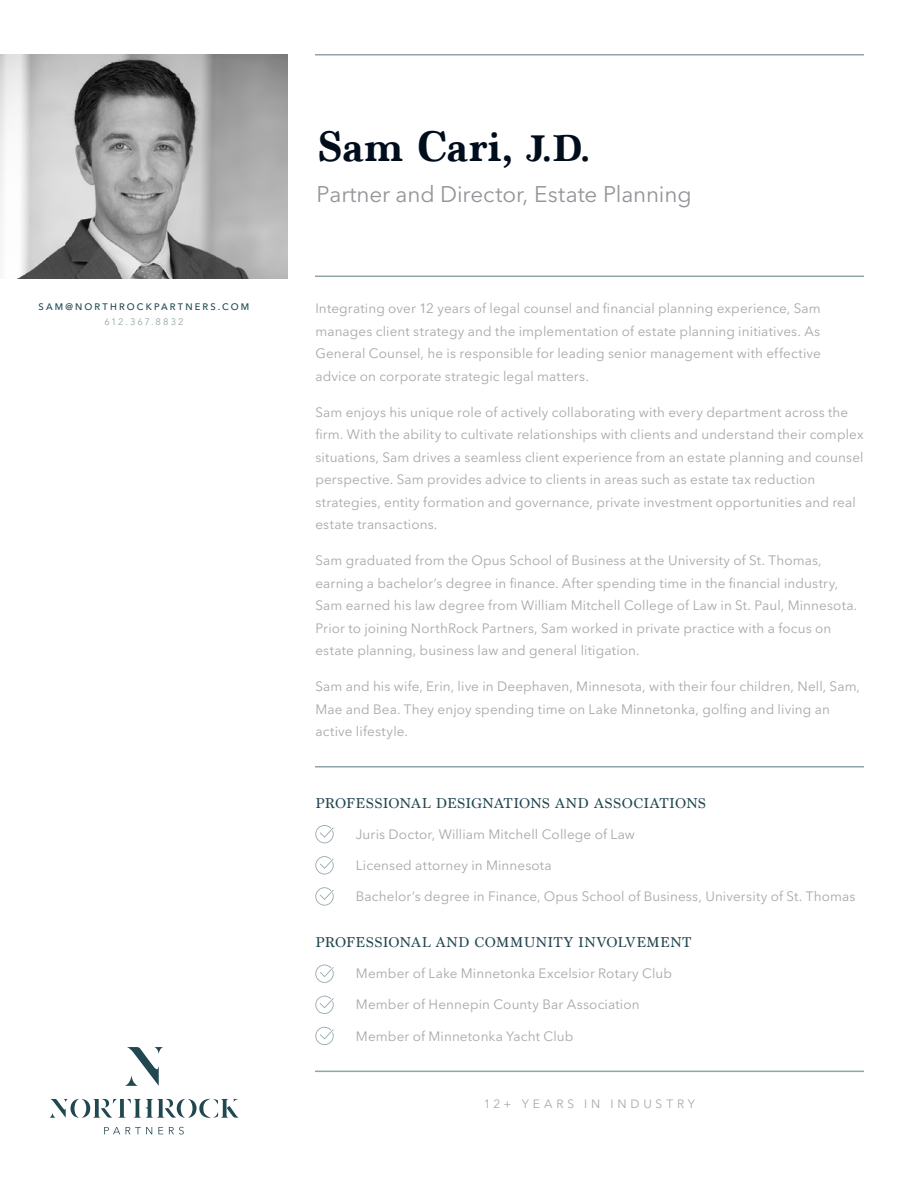
<style>
.page{position:relative;width:918px;height:1188px;background:#fff}
.page>*{position:absolute;margin:0;border:0;box-sizing:border-box;transform-origin:0 0}
.t1{font:700 45px "Marion";letter-spacing:-.005em;color:#000d1d}
.t2{font:22.5px "Avenir Next LT Pro";letter-spacing:-.005em;color:#949499}
.t3{font:15px "Marion";letter-spacing:.025em;color:#214751}
.t4{font:13.5px/22.5px "Avenir Next LT Pro";letter-spacing:.01em;color:#a6a8ab}
.t5{font:12px "Avenir Next LT Pro";letter-spacing:.32em;color:#a6a8ab}
.t6{font:500 9.3px "Avenir Next LT Pro";letter-spacing:.23em;color:#214751}
.t7{font:9.3px "Avenir Next LT Pro";letter-spacing:.205em;color:#91a6a8}
.s1{font-size:39px}
</style>
<div class="page">
<hr style="left:315px;top:276px;width:549px;height:1px;background:#90a5a7">
<hr style="left:315px;top:54px;width:549px;height:2px;background:#90a5a7">
<svg style="left:104px;top:1127px;width:16px;height:7px"></svg>
<svg style="left:126px;top:1127px;width:26px;height:7px"></svg>
<svg style="left:158px;top:1127px;width:5px;height:7px"></svg>
<svg style="left:169px;top:1127px;width:15px;height:8px"></svg>
<svg style="left:125px;top:1047px;width:38px;height:39px"></svg>
<svg style="left:49px;top:1099px;width:190px;height:19px"></svg>
<img style="left:0;top:54px;width:288px;height:224px">
<svg style="left:315px;top:825px;width:19px;height:18px"></svg>
<svg style="left:315px;top:856px;width:19px;height:18px"></svg>
<svg style="left:315px;top:887px;width:19px;height:19px"></svg>
<svg style="left:315px;top:965px;width:19px;height:18px"></svg>
<svg style="left:315px;top:996px;width:19px;height:18px"></svg>
<svg style="left:315px;top:1027px;width:19px;height:18px"></svg>
<hr style="left:315px;top:766px;width:549px;height:2px;background:#90a5a7">
<hr style="left:315px;top:1071px;width:549px;height:1px;background:#90a5a7">
<p class="t6" style="left:39px;top:301px;width:212px">SAM@NORTHROCKPARTNERS.COM</p>
<p class="t7" style="left:104px;top:316px;width:81px">612.367.8832</p>
<h1 class="t1" style="left:317px;top:120px;width:274px">Sam Cari, <span class="s1">J.D.</span></h1>
<h2 class="t2" style="left:317px;top:180px;width:376px">Partner and Director, Estate Planning</h2>
<p class="t4" style="left:315px;top:297px;width:507px;text-align:justify">Integrating over 12 years of legal counsel and financial planning experience, Sam manages client strategy and the implementation of estate planning initiatives. As General Counsel, he is responsible for leading senior management with effective advice on corporate strategic legal matters.</p>
<p class="t4" style="left:315px;top:401px;width:550px">Sam enjoys his unique role of actively collaborating with every department across the firm. With the ability to cultivate relationships with clients and understand their complex situations, Sam drives a seamless client experience from an estate planning and counsel perspective. Sam provides advice to clients in areas such as estate tax reduction strategies, entity formation and governance, private investment opportunities and real estate transactions.</p>
<p class="t4" style="left:315px;top:549px;width:543px">Sam graduated from the Opus School of Business at the University of St. Thomas, earning a bachelor’s degree in finance. After spending time in the financial industry, Sam earned his law degree from William Mitchell College of Law in St. Paul, Minnesota.<br>Prior to joining NorthRock Partners, Sam worked in private practice with a focus on estate planning, business law and general litigation.</p>
<p class="t4" style="left:315px;top:675px;width:546px">Sam and his wife, Erin, live in Deephaven, Minnesota, with their four children, Nell, Sam,<br>Mae and Bea. They enjoy spending time on Lake Minnetonka, golfing and living an active lifestyle.</p>
<p class="t3" style="left:315px;top:794px;width:392px">PROFESSIONAL DESIGNATIONS AND ASSOCIATIONS</p>
<p class="t4" style="left:356px;top:823px;width:281px">Juris Doctor, William Mitchell College of Law</p>
<p class="t4" style="left:356px;top:854px;width:197px">Licensed attorney in Minnesota</p>
<p class="t4" style="left:356px;top:885px;width:501px">Bachelor’s degree in Finance, Opus School of Business, University of St. Thomas</p>
<p class="t3" style="left:315px;top:934px;width:377px">PROFESSIONAL AND COMMUNITY INVOLVEMENT</p>
<p class="t4" style="left:356px;top:962px;width:318px">Member of Lake Minnetonka Excelsior Rotary Club</p>
<p class="t4" style="left:356px;top:994px;width:285px">Member of Hennepin County Bar Association</p>
<p class="t4" style="left:356px;top:1025px;width:219px">Member of Minnetonka Yacht Club</p>
<p class="t5" style="left:484px;top:1097px;width:213px">12+ YEARS IN INDUSTRY</p>
</div>
